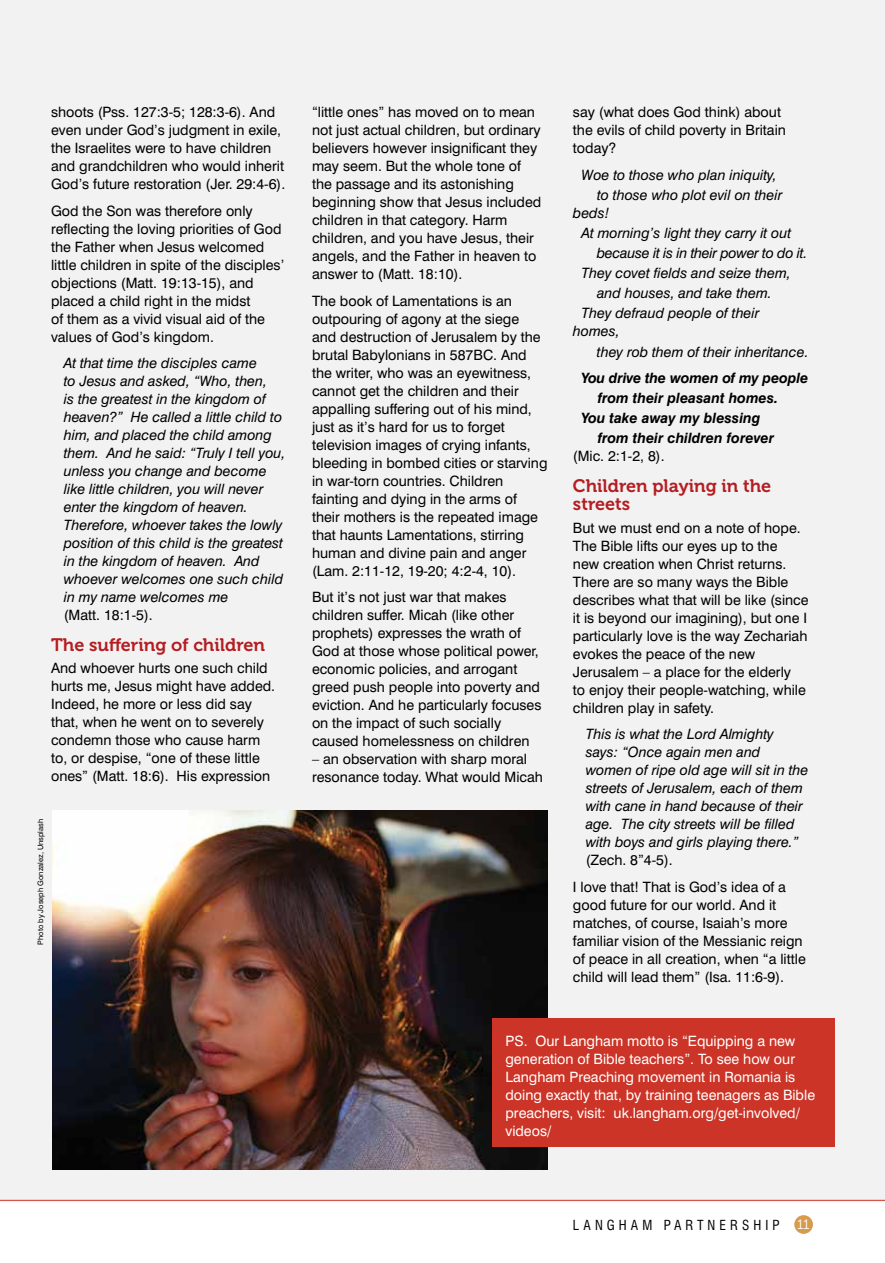
<style>
.page{position:relative;width:885px;height:1263px;background:#fff}
.page>*{position:absolute;margin:0;border:0;box-sizing:border-box;transform-origin:0 0}
.t1{font:18px/18px "Museo 700";color:#b41d21}
.t2{font:14.25px/18px "Swiss 721 BT";color:#000}
.t3{font:italic 14.25px/18px "Swiss 721 BT";color:#000}
.t4{font:14.25px/18px "Swiss 721 BT";color:#fff}
.t5{font:italic 700 14.25px "Swiss 721 BT";color:#000}
.t6{font:italic 14.25px "Swiss 721 BT";letter-spacing:-.02em;color:#000}
.t7{font:condensed 13.5px "Swiss 721 BT";letter-spacing:.3em;color:#000}
.t8{font:13.5px "Museo 300";color:#fff}
.t9{font:7.5px "Swiss 721 BT";color:#000}
</style>
<div class="page">
<div style="left:0;top:0;width:884px;height:1201px;background:#f2f2f3"></div>
<div style="left:794px;top:1215px;width:18px;height:19px;background:#d79b4d;border-radius:50%"></div>
<hr style="left:0;top:1200px;width:884px;height:1px;background:#cb3427">
<img style="left:52px;top:810px;width:495px;height:359px">
<div style="left:492px;top:1018px;width:342px;height:129px;background:#cb3427"></div>
<p class="t2" style="left:51px;top:103px;width:236px">shoots (Pss. 127:3-5; 128:3-6). And even under God’s judgment in exile, the Israelites were to have children and grandchildren who would inherit God’s future restoration (Jer. 29:4-6).</p>
<p class="t2" style="left:51px;top:202px;width:235px">God the Son was therefore only reflecting the loving priorities of God the Father when Jesus welcomed little children in spite of the disciples’ objections (Matt. 19:13-15), and placed a child right in the midst<br>of them as a vivid visual aid of the values of God’s kingdom.</p>
<p class="t3" style="left:64px;top:354px;width:223px">At that time the disciples came<br>to Jesus and asked, “Who, then,<br>is the greatest in the kingdom of heaven?” He called a little child to him, and placed the child among them. And he said: “Truly I tell you, unless you change and become like little children, you will never enter the kingdom of heaven.<br>Therefore, whoever takes the lowly position of this child is the greatest in the kingdom of heaven. And whoever welcomes one such child in my name welcomes me</p>
<p class="t2" style="left:64px;top:606px;width:90px">(Matt. 18:1-5).</p>
<p class="t1" style="left:51px;top:636px;width:215px">The suffering of children</p>
<p class="t2" style="left:51px;top:659px;width:226px">And whoever hurts one such child hurts me, Jesus might have added.<br>Indeed, he more or less did say that, when he went on to severely condemn those who cause harm to, or despise, “one of these little ones” (Matt. 18:6). His expression</p>
<p class="t9" style="left:36px;top:945px;width:127px;rotate:-90deg">Photo by Joseph Gonzalez, Unsplash</p>
<p class="t2" style="left:312px;top:103px;width:231px">“little ones” has moved on to mean not just actual children, but ordinary believers however insignificant they may seem. But the whole tone of the passage and its astonishing beginning show that Jesus included children in that category. Harm children, and you have Jesus, their angels, and the Father in heaven to answer to (Matt. 18:10).</p>
<p class="t2" style="left:312px;top:291px;width:237px">The book of Lamentations is an outpouring of agony at the siege<br>and destruction of Jerusalem by the brutal Babylonians in 587BC. And the writer, who was an eyewitness, cannot get the children and their appalling suffering out of his mind, just as it’s hard for us to forget television images of crying infants, bleeding in bombed cities or starving in war-torn countries. Children fainting and dying in the arms of their mothers is the repeated image that haunts Lamentations, stirring human and divine pain and anger (Lam. 2:11-12, 19-20; 4:2-4, 10).</p>
<p class="t2" style="left:312px;top:588px;width:231px">But it’s not just war that makes children suffer. Micah (like other prophets) expresses the wrath of God at those whose political power, economic policies, and arrogant greed push people into poverty and eviction. And he particularly focuses on the impact of such socially caused homelessness on children</p>
<p class="t2" style="left:312px;top:750px;width:232px">– an observation with sharp moral resonance today. What would Micah</p>
<p class="t2" style="left:573px;top:103px;width:214px">say (what does God think) about the evils of child poverty in Britain today?</p>
<p class="t3" style="left:597px;top:164px;width:187px;line-height:20.1px;text-indent:-16px">Woe to those who plan iniquity, to those who plot evil on their</p>
<p class="t3" style="left:573px;top:204px;width:38px">beds!</p>
<p class="t3" style="left:581px;top:224px;width:211px">At morning’s light they carry it out</p>
<p class="t6" style="left:596px;top:244px;width:212px">because it is in their power to do it.</p>
<p class="t3" style="left:581px;top:264px;width:211px">They covet fields and seize them,</p>
<p class="t3" style="left:597px;top:284px;width:176px">and houses, and take them.</p>
<p class="t3" style="left:581px;top:304px;width:179px">They defraud people of their</p>
<p class="t3" style="left:597px;top:321px;width:213px;line-height:20.1px;text-indent:-24px">homes,<br>they rob them of their inheritance.</p>
<p class="t5" style="left:581px;top:369px;width:228px">You drive the women of my people</p>
<p class="t5" style="left:597px;top:389px;width:182px">from their pleasant homes.</p>
<p class="t5" style="left:581px;top:409px;width:180px">You take away my blessing</p>
<p class="t5" style="left:597px;top:430px;width:178px">from their children forever</p>
<p class="t2" style="left:573px;top:447px;width:93px">(Mic. 2:1-2, 8).</p>
<p class="t1" style="left:573px;top:477px;width:200px">Children playing in the streets</p>
<p class="t2" style="left:573px;top:518px;width:237px">But we must end on a note of hope.<br>The Bible lifts our eyes up to the<br>new creation when Christ returns.<br>There are so many ways the Bible describes what that will be like (since it is beyond our imagining), but one I particularly love is the way Zechariah evokes the peace of the new Jerusalem – a place for the elderly<br>to enjoy their people-watching, while children play in safety.</p>
<p class="t3" style="left:585px;top:725px;width:224px">This is what the Lord Almighty says: “Once again men and women of ripe old age will sit in the streets of Jerusalem, each of them with cane in hand because of their age. The city streets will be filled with boys and girls playing there.”</p>
<p class="t2" style="left:573px;top:846px;width:214px;line-height:26.5px;text-indent:13px">(Zech. 8”4-5).<br>I love that! That is God’s idea of a</p>
<p class="t2" style="left:573px;top:895px;width:234px">good future for our world. And it matches, of course, Isaiah’s more familiar vision of the Messianic reign of peace in all creation, when “a little child will lead them” (Isa. 11:6-9).</p>
<p class="t4" style="left:505px;top:1032px;width:311px">PS. Our Langham motto is “Equipping a new generation of Bible teachers”. To see how our Langham Preaching movement in Romania is doing exactly that, by training teenagers as Bible preachers, visit: uk.langham.org/get-involved/ videos/</p>
<p class="t7" style="left:572px;top:1217px;width:207px">LANGHAM PARTNERSHIP</p>
<p class="t8" style="left:797px;top:1217px;width:14px">11</p>
</div>
